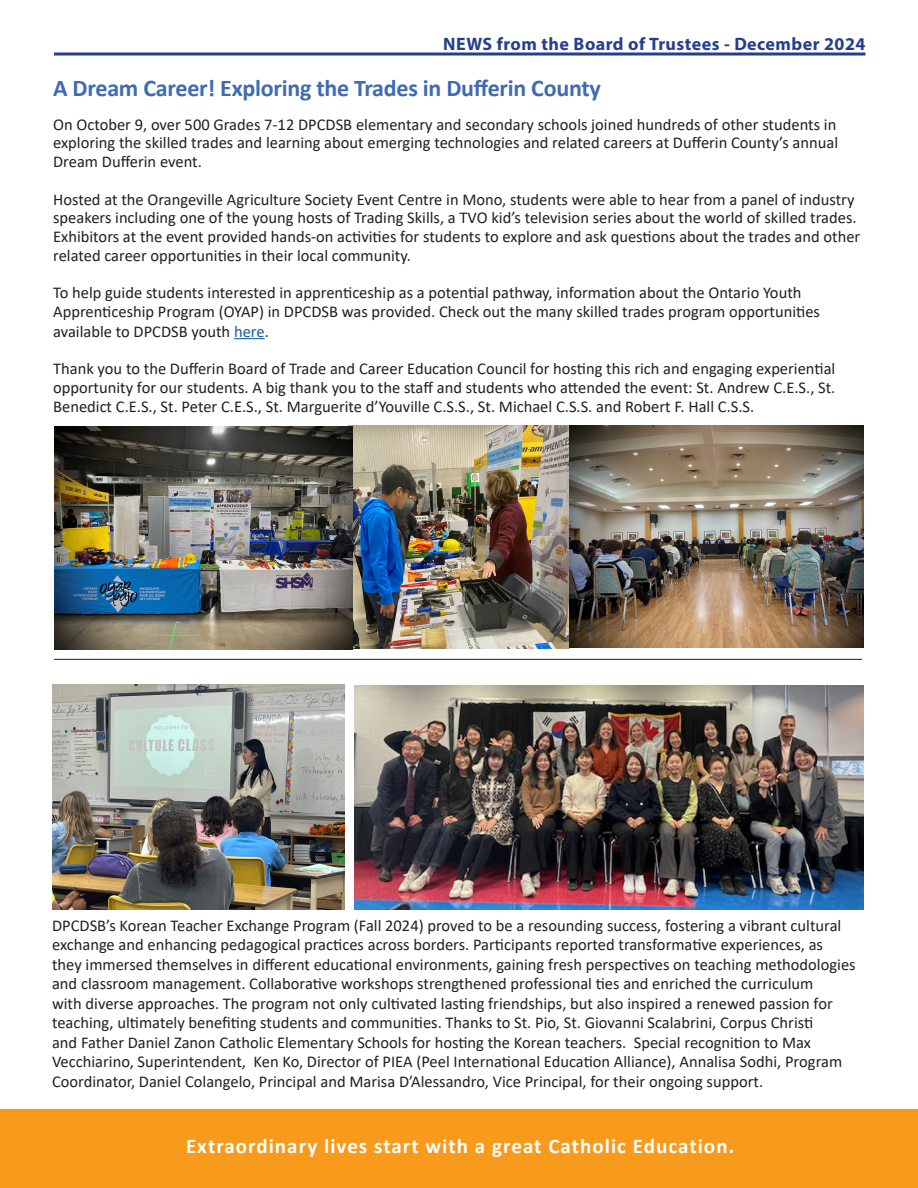
<style>
.page{position:relative;width:918px;height:1188px;background:#fff}
.page>*{position:absolute;margin:0;border:0;box-sizing:border-box;transform-origin:0 0}
.t1{font:700 24px "Calibri";letter-spacing:-.01em;color:#406ab4}
.t2{font:700 21px "Calibri";letter-spacing:.05em;color:#fff}
.t3{font:700 18px "Myriad Pro";letter-spacing:.025em;color:#253f8e}
.t4{font:16.5px/19.5px "Calibri";color:#231f20}
.s1{color:#175d9e}
</style>
<div class="page">
<svg style="left:54px;top:52px;width:811px;height:4px;background:#5b6eaa"></svg>
<div style="left:0;top:1109px;width:918px;height:79px;background:#f89a1c"></div>
<hr style="left:234px;top:338px;width:31px;height:1px;background:#175d9e">
<img style="left:348px;top:425px;width:516px;height:224px">
<img style="left:54px;top:426px;width:298px;height:224px">
<hr style="left:54px;top:659px;width:808px;height:1px;background:#231f20">
<img style="left:53px;top:685px;width:292px;height:225px">
<img style="left:354px;top:685px;width:510px;height:225px">
<p class="t3" style="left:443px;top:32px;width:424px">NEWS from the Board of Trustees - December 2024</p>
<p class="t1" style="left:53px;top:71px;width:549px">A Dream Career! Exploring the Trades in Dufferin County</p>
<p class="t4" style="left:53px;top:114px;width:787px;line-height:18.8px;text-align:justify">On October 9, over 500 Grades 7-12 DPCDSB elementary and secondary schools joined hundreds of other students in exploring the skilled trades and learning about emerging technologies and related careers at Dufferin County’s annual Dream Dufferin event.</p>
<p class="t4" style="left:53px;top:189px;width:809px;line-height:18.8px">Hosted at the Orangeville Agriculture Society Event Centre in Mono, students were able to hear from a panel of industry speakers including one of the young hosts of Trading Skills, a TVO kid’s television series about the world of skilled trades.<br>Exhibitors at the event provided hands-on activities for students to explore and ask questions about the trades and other related career opportunities in their local community.</p>
<p class="t4" style="left:53px;top:283px;width:768px">To help guide students interested in apprenticeship as a potential pathway, information about the Ontario Youth<br>Apprenticeship Program (OYAP) in DPCDSB was provided. Check out the many skilled trades program opportunities available to DPCDSB youth <span class="s1">here</span>.</p>
<p class="t4" style="left:53px;top:359px;width:784px;line-height:18.8px;text-align:justify">Thank you to the Dufferin Board of Trade and Career Education Council for hosting this rich and engaging experiential opportunity for our students. A big thank you to the staff and students who attended the event: St. Andrew C.E.S., St.<br>Benedict C.E.S., St. Peter C.E.S., St. Marguerite d’Youville C.S.S., St. Michael C.S.S. and Robert F. Hall C.S.S.</p>
<p class="t4" style="left:52px;top:915px;width:805px">DPCDSB’s Korean Teacher Exchange Program (Fall 2024) proved to be a resounding success, fostering a vibrant cultural exchange and enhancing pedagogical practices across borders. Participants reported transformative experiences, as they immersed themselves in different educational environments, gaining fresh perspectives on teaching methodologies and classroom management. Collaborative workshops strengthened professional ties and enriched the curriculum<br>with diverse approaches. The program not only cultivated lasting friendships, but also inspired a renewed passion for teaching, ultimately benefiting students and communities. Thanks to St. Pio, St. Giovanni Scalabrini, Corpus Christi<br>and Father Daniel Zanon Catholic Elementary Schools for hosting the Korean teachers. Special recognition to Max Vecchiarino, Superintendent, Ken Ko, Director of PIEA (Peel International Education Alliance), Annalisa Sodhi, Program Coordinator, Daniel Colangelo, Principal and Marisa D’Alessandro, Vice Principal, for their ongoing support.</p>
<p class="t2" style="left:186px;top:1132px;width:550px">Extraordinary lives start with a great Catholic Education.</p>
</div>
